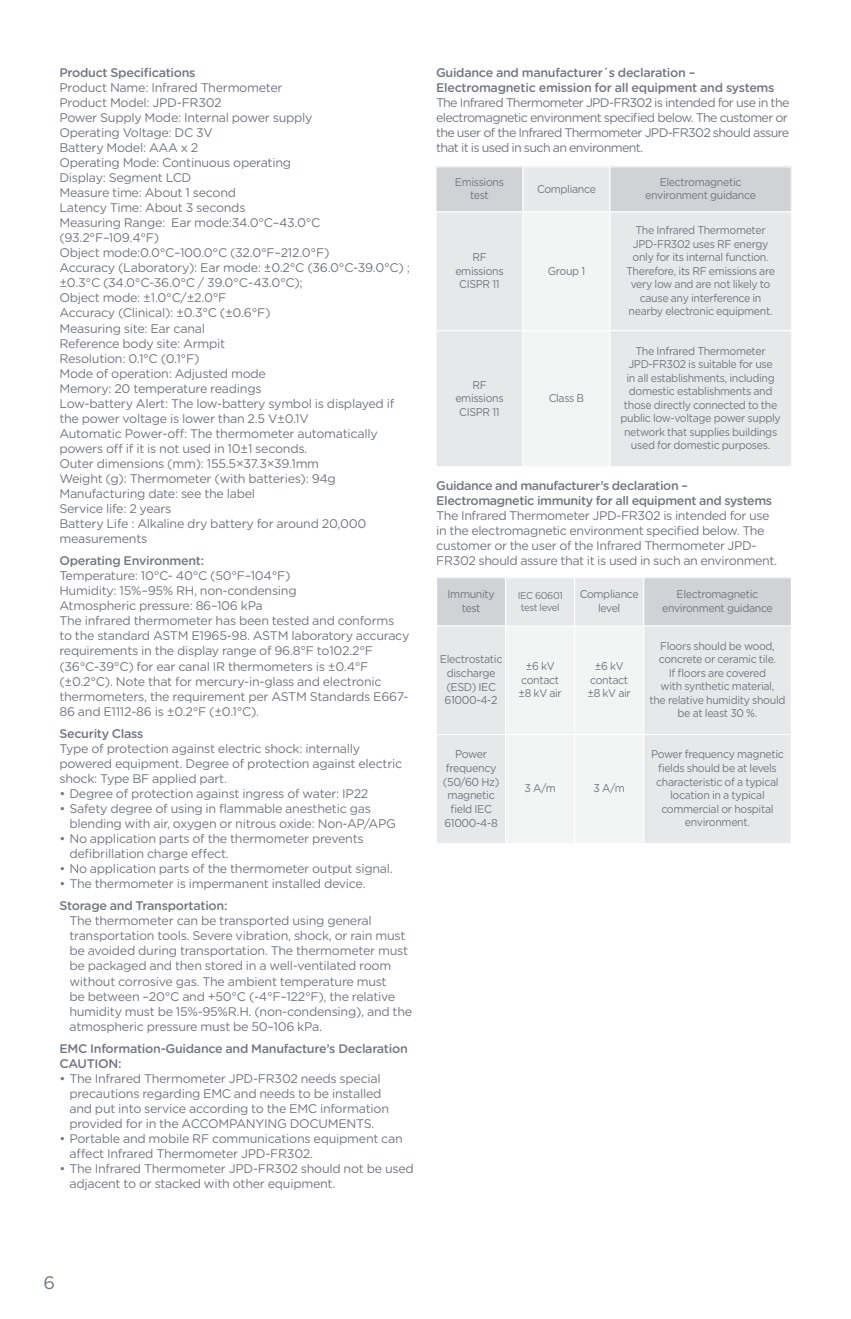
<style>
.page{position:relative;width:851px;height:1319px;background:#fff}
.page>*{position:absolute;margin:0;border:0;box-sizing:border-box;transform-origin:0 0}
.t1{font:18px "Gotham Rounded";color:#727781}
.t2{font:12.6px/15px "Gotham Rounded";letter-spacing:-.025em;color:#727781}
.t3{font:500 12.6px/15px "Gotham Rounded";letter-spacing:-.025em;color:#727781}
.t4{font:11.4px/13.5px "Gotham Rounded";letter-spacing:-.035em;color:#727781;text-align:center;scale:.94 1}
.t5{font:9.9px/12px "Gotham Rounded";letter-spacing:-.035em;color:#727781;text-align:center;scale:.94 1}
</style>
<div class="page">
<div style="left:436px;top:167px;width:87px;height:45px;background:#d0d2d5"></div>
<div style="left:435px;top:166px;width:88px;height:46px;border:1px solid #fff"></div>
<div style="left:523px;top:167px;width:87px;height:45px;background:#e7e8ea"></div>
<div style="left:522px;top:166px;width:88px;height:46px;border:1px solid #fff"></div>
<div style="left:610px;top:167px;width:181px;height:45px;background:#d0d2d5"></div>
<div style="left:609px;top:166px;width:182px;height:46px;border:1px solid #fff"></div>
<div style="left:436px;top:212px;width:87px;height:119px;background:#e7e8ea"></div>
<div style="left:435px;top:211px;width:88px;height:120px;border:1px solid #fff"></div>
<div style="left:523px;top:212px;width:87px;height:119px;background:#f3f4f4"></div>
<div style="left:522px;top:211px;width:88px;height:120px;border:1px solid #fff"></div>
<div style="left:610px;top:212px;width:181px;height:119px;background:#e7e8ea"></div>
<div style="left:609px;top:211px;width:182px;height:120px;border:1px solid #fff"></div>
<div style="left:436px;top:331px;width:87px;height:135px;background:#e7e8ea"></div>
<div style="left:435px;top:330px;width:88px;height:137px;border:1px solid #fff"></div>
<div style="left:523px;top:331px;width:87px;height:135px;background:#f3f4f4"></div>
<div style="left:522px;top:330px;width:88px;height:137px;border:1px solid #fff"></div>
<div style="left:610px;top:331px;width:181px;height:135px;background:#e7e8ea"></div>
<div style="left:609px;top:330px;width:182px;height:137px;border:1px solid #fff"></div>
<div style="left:436px;top:577px;width:69px;height:49px;background:#d0d2d5"></div>
<div style="left:436px;top:577px;width:70px;height:49px;border:1px solid #fff"></div>
<div style="left:643px;top:577px;width:148px;height:49px;background:#d0d2d5"></div>
<div style="left:643px;top:577px;width:148px;height:49px;border:1px solid #fff"></div>
<div style="left:436px;top:626px;width:69px;height:108px;background:#e7e8ea"></div>
<div style="left:436px;top:625px;width:70px;height:110px;border:1px solid #fff"></div>
<div style="left:505px;top:626px;width:69px;height:108px;background:#f3f4f4"></div>
<div style="left:643px;top:626px;width:148px;height:108px;background:#e7e8ea"></div>
<div style="left:643px;top:625px;width:148px;height:110px;border:1px solid #fff"></div>
<div style="left:505px;top:577px;width:69px;height:49px;background:#e7e8ea"></div>
<div style="left:505px;top:577px;width:70px;height:49px;border:1px solid #fff"></div>
<div style="left:574px;top:626px;width:69px;height:108px;background:#f3f4f4"></div>
<div style="left:574px;top:625px;width:70px;height:110px;border:1px solid #fff"></div>
<div style="left:574px;top:577px;width:69px;height:49px;background:#e7e8ea"></div>
<div style="left:574px;top:577px;width:70px;height:49px;border:1px solid #fff"></div>
<div style="left:436px;top:734px;width:69px;height:109px;background:#e7e8ea"></div>
<div style="left:436px;top:734px;width:70px;height:109px;border:1px solid #fff"></div>
<div style="left:505px;top:734px;width:69px;height:109px;background:#f3f4f4"></div>
<div style="left:505px;top:734px;width:70px;height:109px;border:1px solid #fff"></div>
<div style="left:643px;top:734px;width:148px;height:109px;background:#e7e8ea"></div>
<div style="left:643px;top:734px;width:148px;height:109px;border:1px solid #fff"></div>
<div style="left:574px;top:734px;width:69px;height:109px;background:#f3f4f4"></div>
<div style="left:574px;top:734px;width:70px;height:109px;border:1px solid #fff"></div>
<p class="t3" style="left:59px;top:64px;width:138px">Product Specifications</p>
<p class="t2" style="left:59px;top:79px;width:352px">Product Name: Infrared Thermometer<br>Product Model: JPD-FR302<br>Power Supply Mode: Internal power supply<br>Operating Voltage: DC 3V<br>Battery Model: AAA x 2<br>Operating Mode: Continuous operating<br>Display: Segment LCD<br>Measure time: About 1 second<br>Latency Time: About 3 seconds<br>Measuring Range: Ear mode:34.0°C–43.0°C (93.2°F–109.4°F)<br>Object mode:0.0°C–100.0°C (32.0°F–212.0°F)<br>Accuracy (Laboratory): Ear mode: ±0.2°C (36.0°C-39.0°C) ; ±0.3°C (34.0°C-36.0°C / 39.0°C~43.0°C);<br>Object mode: ±1.0°C/±2.0°F<br>Accuracy (Clinical): ±0.3°C (±0.6°F)<br>Measuring site: Ear canal<br>Reference body site: Armpit<br>Resolution: 0.1°C (0.1°F)<br>Mode of operation: Adjusted mode<br>Memory: 20 temperature readings<br>Low-battery Alert: The low-battery symbol is displayed if the power voltage is lower than 2.5 V±0.1V<br>Automatic Power-off: The thermometer automatically powers off if it is not used in 10±1 seconds.<br>Outer dimensions (mm): 155.5×37.3×39.1mm<br>Weight (g): Thermometer (with batteries): 94g Manufacturing date: see the label<br>Service life: 2 years<br>Battery Life : Alkaline dry battery for around 20,000 measurements</p>
<p class="t3" style="left:59px;top:552px;width:146px">Operating Environment:</p>
<p class="t2" style="left:59px;top:567px;width:351px">Temperature: 10°C- 40°C (50°F–104°F)<br>Humidity: 15%–95% RH, non-condensing<br>Atmospheric pressure: 86–106 kPa<br>The infrared thermometer has been tested and conforms to the standard ASTM E1965-98. ASTM laboratory accuracy requirements in the display range of 96.8°F to102.2°F (36°C-39°C) for ear canal IR thermometers is ±0.4°F (±0.2°C). Note that for mercury-in-glass and electronic thermometers, the requirement per ASTM Standards E667- 86 and E1112-86 is ±0.2°F (±0.1°C).</p>
<p class="t3" style="left:59px;top:725px;width:85px">Security Class</p>
<p class="t2" style="left:59px;top:740px;width:344px">Type of protection against electric shock: internally powered equipment. Degree of protection against electric shock: Type BF applied part.</p>
<p class="t2" style="left:59px;top:785px;width:310px">• Degree of protection against ingress of water: IP22</p>
<p class="t2" style="left:69px;top:800px;width:328px;text-indent:-10px">• Safety degree of using in flammable anesthetic gas blending with air, oxygen or nitrous oxide: Non-AP/APG</p>
<p class="t2" style="left:69px;top:830px;width:296px;text-indent:-10px">• No application parts of the thermometer prevents defibrillation charge effect.</p>
<p class="t2" style="left:59px;top:860px;width:335px">• No application parts of the thermometer output signal.</p>
<p class="t2" style="left:59px;top:875px;width:308px">• The thermometer is impermanent installed device.</p>
<p class="t3" style="left:59px;top:897px;width:170px">Storage and Transportation:</p>
<p class="t2" style="left:69px;top:912px;width:344px">The thermometer can be transported using general transportation tools. Severe vibration, shock, or rain must be avoided during transportation. The thermometer must be packaged and then stored in a well-ventilated room without corrosive gas. The ambient temperature must<br>be between –20°C and +50°C (-4°F–122°F), the relative humidity must be 15%-95%R.H. (non-condensing), and the atmospheric pressure must be 50–106 kPa.</p>
<p class="t3" style="left:59px;top:1040px;width:350px">EMC Information-Guidance and Manufacture’s Declaration<br>CAUTION:</p>
<p class="t2" style="left:69px;top:1070px;width:321px;text-indent:-10px">• The Infrared Thermometer JPD-FR302 needs special precautions regarding EMC and needs to be installed and put into service according to the EMC information provided for in the ACCOMPANYING DOCUMENTS.</p>
<p class="t2" style="left:69px;top:1130px;width:335px;text-indent:-10px">• Portable and mobile RF communications equipment can affect Infrared Thermometer JPD-FR302.</p>
<p class="t2" style="left:69px;top:1160px;width:346px;text-indent:-10px">• The Infrared Thermometer JPD-FR302 should not be used adjacent to or stacked with other equipment.</p>
<p class="t3" style="left:436px;top:64px;width:340px">Guidance and manufacturer´s declaration –<br>Electromagnetic emission for all equipment and systems</p>
<p class="t2" style="left:436px;top:94px;width:355px;text-align:justify">The Infrared Thermometer JPD-FR302 is intended for use in the electromagnetic environment specified below. The customer or the user of the Infrared Thermometer JPD-FR302 should assure that it is used in such an environment.</p>
<p class="t4" style="left:455px;top:174px;width:54px">Emissions test</p>
<p class="t4" style="left:537px;top:181px;width:64px">Compliance</p>
<p class="t4" style="left:645px;top:174px;width:119px">Electromagnetic environment guidance</p>
<p class="t4" style="left:455px;top:250px;width:53px">RF emissions<br>CISPR 11</p>
<p class="t4" style="left:547px;top:263px;width:41px">Group 1</p>
<p class="t4" style="left:626px;top:223px;width:160px">The Infrared Thermometer<br>JPD-FR302 uses RF energy only for its internal function.<br>Therefore, its RF emissions are very low and are not likely to cause any interference in nearby electronic equipment.</p>
<p class="t4" style="left:620px;top:343px;width:172px">The Infrared Thermometer<br>JPD-FR302 is suitable for use<br>in all establishments, including domestic establishments and those directly connected to the public low-voltage power supply network that supplies buildings used for domestic purposes.</p>
<p class="t3" style="left:436px;top:477px;width:337px">Guidance and manufacturer’s declaration –<br>Electromagnetic immunity for all equipment and systems</p>
<p class="t2" style="left:436px;top:507px;width:342px">The Infrared Thermometer JPD-FR302 is intended for use in the electromagnetic environment specified below. The customer or the user of the Infrared Thermometer JPD-FR302 should assure that it is used in such an environment.</p>
<p class="t4" style="left:447px;top:587px;width:52px">Immunity test</p>
<p class="t4" style="left:662px;top:587px;width:119px">Electromagnetic environment guidance</p>
<p class="t4" style="left:455px;top:377px;width:53px">RF emissions<br>CISPR 11</p>
<p class="t4" style="left:548px;top:391px;width:39px">Class B</p>
<p class="t4" style="left:579px;top:587px;width:64px">Compliance level</p>
<p class="t5" style="left:517px;top:588px;width:49px">IEC 60601 test level</p>
<p class="t4" style="left:440px;top:651px;width:68px">Electrostatic discharge (ESD) IEC<br>61000-4-2</p>
<p class="t4" style="left:518px;top:658px;width:48px">±6 kV contact ±8 kV air</p>
<p class="t4" style="left:443px;top:746px;width:62px">Power frequency (50/60 Hz) magnetic field IEC<br>61000-4-8</p>
<p class="t4" style="left:524px;top:780px;width:35px">3 A/m</p>
<p class="t4" style="left:587px;top:658px;width:48px">±6 kV contact ±8 kV air</p>
<p class="t4" style="left:593px;top:780px;width:35px">3 A/m</p>
<p class="t4" style="left:649px;top:638px;width:146px">Floors should be wood, concrete or ceramic tile.<br>If floors are covered<br>with synthetic material,<br>the relative humidity should be at least 30 %.</p>
<p class="t4" style="left:651px;top:747px;width:143px">Power frequency magnetic fields should be at levels characteristic of a typical location in a typical commercial or hospital environment.</p>
<h1 class="t1" style="left:43px;top:1270px;width:13px">6</h1>
</div>
